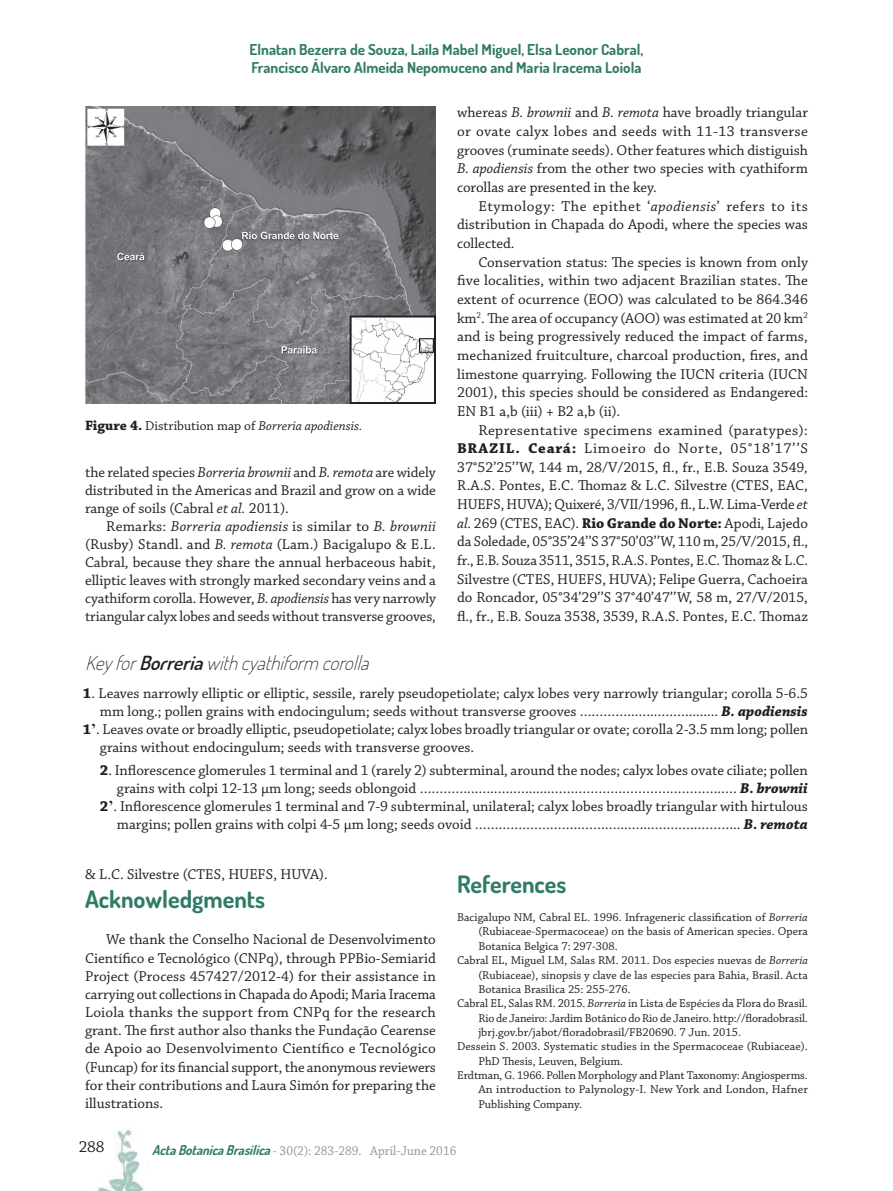
<style>
.page{position:relative;width:893px;height:1191px;background:#fff}
.page>*{position:absolute;margin:0;border:0;box-sizing:border-box;transform-origin:0 0}
.t1{font:700 24px "Dosis";color:#2f7b67}
.t2{font:italic 200 19.5px "Dosis";color:#231f20}
.t3{font:16.5px "Chaparral Pro";color:#231f20}
.t4{font:15px/18.6px "Chaparral Pro";color:#231f20;text-align:justify}
.t5{font:700 15px/18px "Dosis";color:#2f7b67}
.t6{font:13.5px "Chaparral Pro";color:#939598;scale:.95 1}
.t7{font:italic 13.5px "Chaparral Pro";color:#231f20}
.t8{font:12px "Chaparral Pro";color:#231f20}
.s1{font-weight:700;font-style:normal;font-size:14.25px}
.s2{font-style:normal}
.s3{font-style:italic}
.s4{font-weight:600}
.s5{font-weight:700}
.s6{font-weight:700;font-style:italic}
.s7{font-family:"Times New Roman";font-weight:700}
.s8{font-family:"Dosis";font-weight:700;font-style:italic;color:#2f7b67}
</style>
<div class="page">
<img style="left:98px;top:1130px;width:45px;height:61px">
<img style="left:85px;top:106px;width:351px;height:298px">
<p class="t5" style="left:250px;top:40px;width:395px">Elnatan Bezerra de Souza, Laila Mabel Miguel, Elsa Leonor Cabral,<br>Francisco Álvaro Almeida Nepomuceno and Maria Iracema Loiola</p>
<p class="t7" style="left:85px;top:418px;width:279px"><span class="s1">Figure 4.</span> <span class="s2">Distribution map of</span> Borreria apodiensis.</p>
<p class="t4" style="left:85px;top:464px;width:352px;line-height:18px">the related species <span class="s3">Borreria brownii</span> and <span class="s3">B. remota</span> are widely distributed in the Americas and Brazil and grow on a wide range of soils (Cabral <span class="s3">et al.</span> 2011).</p>
<p class="t4" style="left:85px;top:518px;width:352px;line-height:18px;text-indent:21px">Remarks: <span class="s3">Borreria apodiensis</span> is similar to <span class="s3">B. brownii </span>(Rusby) Standl. and <span class="s3">B. remota</span> (Lam.) Bacigalupo &amp; E.L.<br>Cabral, because they share the annual herbaceous habit, elliptic leaves with strongly marked secondary veins and a cyathiform corolla. However, <span class="s3">B. apodiensis</span> has very narrowly triangular calyx lobes and seeds without transverse grooves,</p>
<h2 class="t2" style="left:85px;top:649px;width:291px">Keyfor<span class="s4">Borreria</span>withcyathiform corolla</h2>
<p class="t4" style="left:457px;top:104px;width:352px">whereas <span class="s3">B. brownii</span> and <span class="s3">B. remota</span> have broadly triangular or ovate calyx lobes and seeds with 11-13 transverse grooves (ruminate seeds). Other features which distiguish <span class="s3">B. apodiensis</span> from the other two species with cyathiform corollas are presented in the key.</p>
<p class="t4" style="left:457px;top:197px;width:352px;text-indent:21px">Etymology: The epithet ‘<span class="s3">apodiensis</span>’ refers to its distribution in Chapada do Apodi, where the species was collected.</p>
<p class="t4" style="left:457px;top:253px;width:352px;text-indent:21px">Conservation status: The species is known from only five localities, within two adjacent Brazilian states. The extent of ocurrence (EOO) was calculated to be 864.346 km<sup>2</sup>. The area of occupancy (AOO) was estimated at 20 km<sup>2 </sup>and is being progressively reduced the impact of farms, mechanized fruitculture, charcoal production, fires, and limestone quarrying. Following the IUCN criteria (IUCN 2001), this species should be considered as Endangered:<br>EN B1 a,b (iii) + B2 a,b (ii).</p>
<p class="t4" style="left:457px;top:421px;width:352px;text-indent:21px">Representative specimens examined (paratypes):<br><span class="s5">BRAZIL. Ceará:</span> Limoeiro do Norte, 05°18’17’’S 37°52’25’’W, 144 m, 28/V/2015, fl., fr., E.B. Souza 3549<span class="s3">, </span>R.A.S. Pontes, E.C. Thomaz &amp; L.C. Silvestre (CTES, EAC, HUEFS, HUVA); Quixeré, 3/VII/1996, fl., L.W. Lima-Verde <span class="s3">et al.</span> 269 (CTES, EAC). <span class="s5">Rio Grande do Norte:</span> Apodi, Lajedo da Soledade, 05°35’24’’S 37°50’03’’W, 110 m, 25/V/2015, fl., fr., E.B. Souza 3511, 3515, R.A.S. Pontes, E.C. Thomaz &amp; L.C.<br>Silvestre (CTES, HUEFS, HUVA); Felipe Guerra, Cachoeira do Roncador, 05°34’29’’S 37°40’47’’W, 58 m, 27/V/2015, fl., fr., E.B. Souza 3538, 3539, R.A.S. Pontes, E.C. Thomaz</p>
<p class="t4" style="left:83px;top:684px;width:726px"><span class="s5">1</span>. Leaves narrowly elliptic or elliptic, sessile, rarely pseudopetiolate; calyx lobes very narrowly triangular; corolla 5-6.5</p>
<p class="t4" style="left:100px;top:702px;width:709px">mm long.; pollen grains with endocingulum; seeds without transverse grooves …………...…..….…......... <span class="s6">B. apodiensis</span></p>
<p class="t4" style="left:83px;top:720px;width:727px"><span class="s5">1</span><span class="s7">ʼ</span>. Leaves ovate or broadly elliptic, pseudopetiolate; calyx lobes broadly triangular or ovate; corolla 2-3.5 mm long; pollen</p>
<p class="t4" style="left:100px;top:738px;width:376px">grains without endocingulum; seeds with transverse grooves.</p>
<p class="t4" style="left:100px;top:761px;width:709px;line-height:18px;text-align:right"><span class="s5">2</span>. Inflorescence glomerules 1 terminal and 1 (rarely 2) subterminal, around the nodes; calyx lobes ovate ciliate; pollen grains with colpi 12-13 µm long; seeds oblongoid …………...….…..….......…………………………………….…. <span class="s6">B. brownii </span><span class="s5">2</span><span class="s7">ʼ</span>. Inflorescence glomerules 1 terminal and 7-9 subterminal, unilateral; calyx lobes broadly triangular with hirtulous margins; pollen grains with colpi 4-5 µm long; seeds ovoid ………….…………..………...…...….……..……….. <span class="s6">B. remota</span></p>
<p class="t4" style="left:85px;top:865px;width:244px">&amp; L.C. Silvestre (CTES, HUEFS, HUVA).</p>
<h1 class="t1" style="left:85px;top:883px;width:182px">Acknowledgments</h1>
<p class="t4" style="left:85px;top:931px;width:352px;line-height:18.1px;text-indent:21px">We thank the Conselho Nacional de Desenvolvimento Científico e Tecnológico (CNPq), through PPBio-Semiarid Project (Process 457427/2012-4) for their assistance in carrying out collections in Chapada do Apodi; Maria Iracema Loiola thanks the support from CNPq for the research grant. The first author also thanks the Fundação Cearense de Apoio ao Desenvolvimento Científico e Tecnológico (Funcap) for its financial support, the anonymous reviewers for their contributions and Laura Simón for preparing the illustrations.</p>
<h1 class="t1" style="left:457px;top:868px;width:111px">References</h1>
<p class="t8" style="left:457px;top:910px;width:352px">Bacigalupo NM, Cabral EL. 1996. Infrageneric classification of <span class="s3">Borreria</span></p>
<p class="t8" style="left:478px;top:925px;width:331px">(Rubiaceae-Spermacoceae) on the basis of American species. Opera</p>
<p class="t8" style="left:478px;top:939px;width:141px">Botanica Belgica 7: 297-308.</p>
<p class="t8" style="left:457px;top:953px;width:352px">Cabral EL, Miguel LM, Salas RM. 2011. Dos especies nuevas de <span class="s3">Borreria</span></p>
<p class="t8" style="left:478px;top:968px;width:331px">(Rubiaceae), sinopsis y clave de las especies para Bahia, Brasil. Acta</p>
<p class="t8" style="left:478px;top:982px;width:154px">Botanica Brasilica 25: 255-276.</p>
<p class="t8" style="left:457px;top:996px;width:352px">Cabral EL, Salas RM. 2015. <span class="s3">Borreria</span> in Lista de Espécies da Flora do Brasil.</p>
<p class="t8" style="left:478px;top:1011px;width:331px">Rio de Janeiro: Jardim Botânico do Rio de Janeiro. http://floradobrasil.</p>
<p class="t8" style="left:478px;top:1025px;width:264px">jbrj.gov.br/jabot/floradobrasil/FB20690. 7 Jun. 2015.</p>
<p class="t8" style="left:457px;top:1039px;width:352px">Dessein S. 2003. Systematic studies in the Spermacoceae (Rubiaceae).</p>
<p class="t8" style="left:478px;top:1054px;width:146px">PhD Thesis, Leuven, Belgium.</p>
<p class="t8" style="left:457px;top:1068px;width:352px">Erdtman, G. 1966. Pollen Morphology and Plant Taxonomy: Angiosperms.</p>
<p class="t8" style="left:478px;top:1082px;width:331px">An introduction to Palynology-I. New York and London, Hafner</p>
<p class="t8" style="left:478px;top:1097px;width:105px">Publishing Company.</p>
<p class="t3" style="left:79px;top:1137px;width:27px">288</p>
<p class="t6" style="left:152px;top:1143px;width:322px"><span class="s8">ActaBotanicaBrasilica</span>- 30(2): 283-289. April-June 2016</p>
</div>
